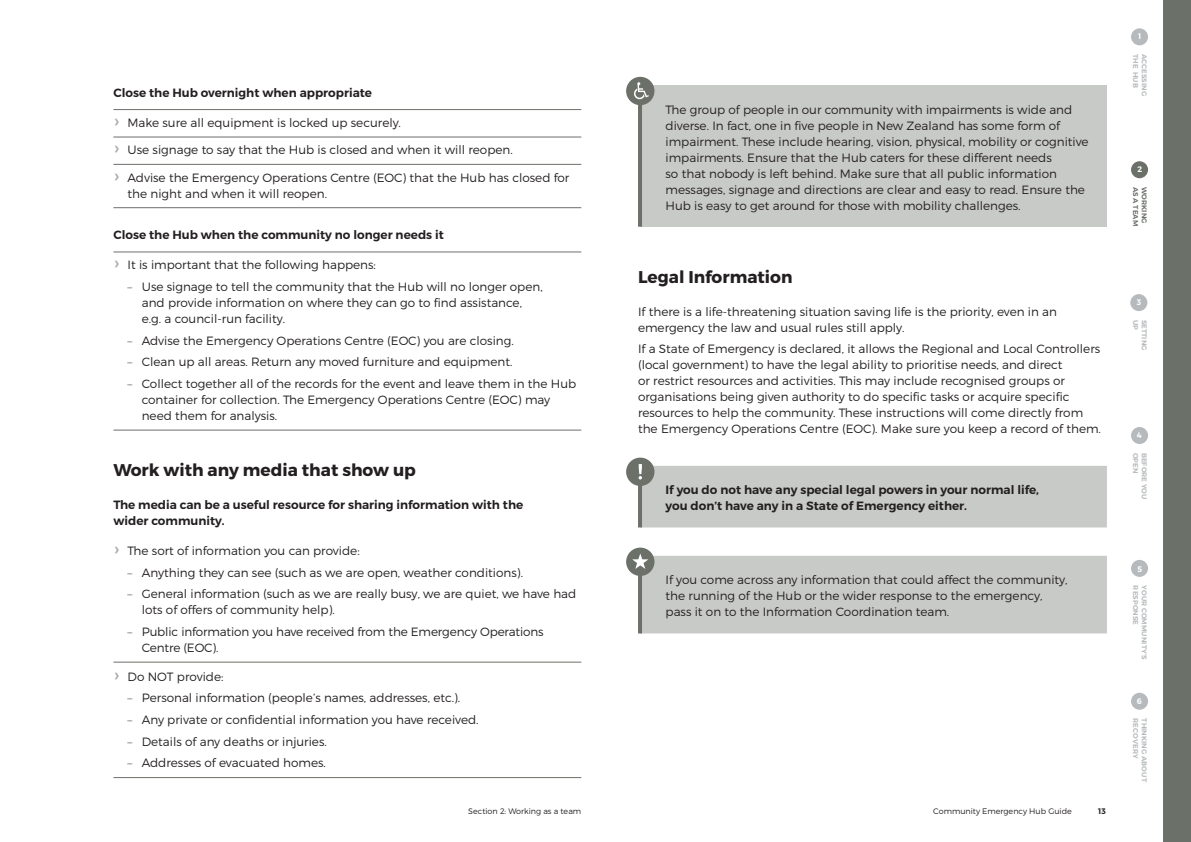
<style>
.page{position:relative;width:1191px;height:842px;background:#fff}
.page>*{position:absolute;margin:0;border:0;box-sizing:border-box;transform-origin:0 0}
.Heading_3{font:700 17px "Montserrat";color:#231f20}
.Table_spacing{font:300 12px/16px "Montserrat";color:#231f20}
.Body{font:300 12px/16px "Montserrat";color:#231f20}
.Body-2{font:600 12px/16px "Montserrat";color:#231f20}
.Task_Body_-_between{font:600 12px "Montserrat";color:#231f20}
.Task_Body_-_before_c{font:600 12px/16px "Montserrat";color:#231f20}
.t1{font:300 8px "Montserrat";color:#231f20}
.t2{font:600 8px "Montserrat";color:#fff}
.t3{font:600 8px "Montserrat";color:#231f20}
.t4{font:600 7px "Montserrat";letter-spacing:.01em;color:#b6babc}
.t5{font:600 7px "Montserrat";letter-spacing:.01em;color:#6b7069}
.s1{font-weight:400;font-size:19px;color:#aaada9}
.s2{color:#6b7069}
</style>
<div class="page">
<div style="left:1162px;top:0;width:29px;height:842px;background:#6b7069"></div>
<div style="left:1131px;top:28px;width:17px;height:17px;background:#b6babc;border-radius:50%"></div>
<div style="left:1131px;top:161px;width:17px;height:17px;background:#6b7069;border-radius:50%"></div>
<div style="left:1130px;top:294px;width:17px;height:17px;background:#b6babc;border-radius:50%"></div>
<div style="left:1131px;top:427px;width:17px;height:17px;background:#b6babc;border-radius:50%"></div>
<div style="left:1131px;top:560px;width:17px;height:17px;background:#b6babc;border-radius:50%"></div>
<div style="left:1131px;top:693px;width:17px;height:17px;background:#b6babc;border-radius:50%"></div>
<hr style="left:113px;top:109px;width:468px;height:1px;background:#6b7069">
<hr style="left:113px;top:137px;width:468px;height:1px;background:#6b7069">
<hr style="left:113px;top:164px;width:468px;height:1px;background:#6b7069">
<hr style="left:113px;top:207px;width:468px;height:1px;background:#6b7069">
<hr style="left:113px;top:252px;width:468px;height:1px;background:#6b7069">
<hr style="left:113px;top:430px;width:468px;height:1px;background:#6b7069">
<hr style="left:113px;top:662px;width:468px;height:1px;background:#6b7069">
<hr style="left:113px;top:777px;width:468px;height:1px;background:#6b7069">
<div style="left:640px;top:85px;width:467px;height:142px;background:#c8cac7"></div>
<hr style="left:638px;top:85px;width:4px;height:142px;background:#6b7069">
<svg style="left:640px;top:466px;width:467px;height:167px;fill:#c8cac7"></svg>
<hr style="left:638px;top:466px;width:4px;height:61px;background:#6b7069">
<hr style="left:638px;top:556px;width:4px;height:77px;background:#6b7069">
<div style="left:626px;top:77px;width:28px;height:28px;background:#6b7069;border-radius:50%"></div>
<svg style="left:634px;top:82px;width:15px;height:17px"></svg>
<div style="left:626px;top:458px;width:28px;height:28px;background:#6b7069;border-radius:50%"></div>
<svg style="left:638px;top:464px;width:4px;height:15px"></svg>
<div style="left:626px;top:548px;width:28px;height:28px;background:#6b7069;border-radius:50%"></div>
<svg style="left:632px;top:553px;width:16px;height:16px"></svg>
<p class="Task_Body_-_between" style="left:113px;top:85px;width:260px">Close the Hub overnight when appropriate</p>
<p class="Table_spacing" style="left:113px;top:114px;width:289px"><span class="s1">›</span> Make sure all equipment is locked up securely.</p>
<p class="Table_spacing" style="left:113px;top:142px;width:401px"><span class="s1">›</span> Use signage to say that the Hub is closed and when it will reopen.</p>
<p class="Table_spacing" style="left:128px;top:169px;width:443px;text-indent:-14px"><span class="s1">›</span> Advise the Emergency Operations Centre (EOC) that the Hub has closed for the night and when it will reopen.</p>
<p class="Task_Body_-_between" style="left:113px;top:227px;width:332px">Close the Hub when the community no longer needs it</p>
<p class="Table_spacing" style="left:113px;top:257px;width:264px"><span class="s1">›</span> It is important that the following happens:</p>
<p class="Table_spacing" style="left:142px;top:278px;width:402px;text-indent:-14px"><span class="s2">–</span> Use signage to tell the community that the Hub will no longer open, and provide information on where they can go to find assistance, e.g. a council-run facility.</p>
<p class="Table_spacing" style="left:128px;top:332px;width:388px"><span class="s2">–</span> Advise the Emergency Operations Centre (EOC) you are closing.</p>
<p class="Table_spacing" style="left:128px;top:354px;width:386px"><span class="s2">–</span> Clean up all areas. Return any moved furniture and equipment.</p>
<p class="Table_spacing" style="left:142px;top:375px;width:436px;text-indent:-14px"><span class="s2">–</span> Collect together all of the records for the event and leave them in the Hub container for collection. The Emergency Operations Centre (EOC) may need them for analysis.</p>
<p class="Heading_3" style="left:113px;top:459px;width:304px">Work with any media that show up</p>
<p class="Task_Body_-_before_c" style="left:113px;top:497px;width:411px">The media can be a useful resource for sharing information with the wider community.</p>
<p class="Table_spacing" style="left:113px;top:542px;width:248px"><span class="s1">›</span> The sort of information you can provide:</p>
<p class="Table_spacing" style="left:128px;top:564px;width:397px"><span class="s2">–</span> Anything they can see (such as we are open, weather conditions).</p>
<p class="Table_spacing" style="left:142px;top:586px;width:436px;text-indent:-14px"><span class="s2">–</span> General information (such as we are really busy, we are quiet, we have had lots of offers of community help).</p>
<p class="Table_spacing" style="left:142px;top:623px;width:403px;text-indent:-14px"><span class="s2">–</span> Public information you have received from the Emergency Operations<br>Centre (EOC).</p>
<p class="Table_spacing" style="left:113px;top:668px;width:112px"><span class="s1">›</span> Do NOT provide:</p>
<p class="Table_spacing" style="left:128px;top:690px;width:334px"><span class="s2">–</span> Personal information (people’s names, addresses, etc.).</p>
<p class="Table_spacing" style="left:128px;top:712px;width:352px"><span class="s2">–</span> Any private or confidential information you have received.</p>
<p class="Table_spacing" style="left:128px;top:733px;width:201px"><span class="s2">–</span> Details of any deaths or injuries.</p>
<p class="Table_spacing" style="left:128px;top:755px;width:200px"><span class="s2">–</span> Addresses of evacuated homes.</p>
<p class="Table_spacing" style="left:665px;top:101px;width:424px">The group of people in our community with impairments is wide and diverse. In fact, one in five people in New Zealand has some form of impairment. These include hearing, vision, physical, mobility or cognitive impairments. Ensure that the Hub caters for these different needs<br>so that nobody is left behind. Make sure that all public information messages, signage and directions are clear and easy to read. Ensure the Hub is easy to get around for those with mobility challenges.</p>
<p class="Heading_3" style="left:638px;top:266px;width:156px">Legal Information</p>
<p class="Body" style="left:638px;top:303px;width:420px">If there is a life-threatening situation saving life is the priority, even in an emergency the law and usual rules still apply.</p>
<p class="Body" style="left:638px;top:341px;width:464px">If a State of Emergency is declared, it allows the Regional and Local Controllers (local government) to have the legal ability to prioritise needs, and direct<br>or restrict resources and activities. This may include recognised groups or organisations being given authority to do specific tasks or acquire specific resources to help the community. These instructions will come directly from the Emergency Operations Centre (EOC). Make sure you keep a record of them.</p>
<p class="Body-2" style="left:665px;top:482px;width:375px">If you do not have any special legal powers in your normal life, you don’t have any in a State of Emergency either.</p>
<p class="Table_spacing" style="left:665px;top:572px;width:403px">If you come across any information that could affect the community, the running of the Hub or the wider response to the emergency, pass it on to the Information Coordination team.</p>
<p class="t1" style="left:468px;top:806px;width:115px">Section 2: Working as a team</p>
<p class="t1" style="left:933px;top:806px;width:140px">Community Emergency Hub Guide</p>
<p class="t3" style="left:1098px;top:806px;width:9px">13</p>
<p class="t2" style="left:1138px;top:31px;width:5px">1</p>
<p class="t4" style="left:1140px;top:54px;width:35px;rotate:90deg">THE HUB</p>
<p class="t4" style="left:1148px;top:54px;width:43px;rotate:90deg">ACCESSING</p>
<p class="t2" style="left:1137px;top:164px;width:6px">2</p>
<p class="t5" style="left:1140px;top:187px;width:41px;rotate:90deg">AS A TEAM</p>
<p class="t5" style="left:1148px;top:187px;width:38px;rotate:90deg">WORKING</p>
<p class="t2" style="left:1136px;top:297px;width:6px">3</p>
<p class="t4" style="left:1140px;top:320px;width:12px;rotate:90deg">UP</p>
<p class="t4" style="left:1148px;top:320px;width:32px;rotate:90deg">SETTING</p>
<p class="t2" style="left:1137px;top:430px;width:6px">4</p>
<p class="t4" style="left:1140px;top:452px;width:22px;rotate:90deg">OPEN</p>
<p class="t4" style="left:1148px;top:452px;width:48px;rotate:90deg">BEFORE YOU</p>
<p class="t2" style="left:1137px;top:564px;width:6px">5</p>
<p class="t4" style="left:1140px;top:585px;width:41px;rotate:90deg">RESPONSE</p>
<p class="t4" style="left:1148px;top:585px;width:76px;rotate:90deg">YOUR COMMUNITY’S</p>
<p class="t2" style="left:1137px;top:696px;width:7px">6</p>
<p class="t4" style="left:1140px;top:718px;width:41px;rotate:90deg">RECOVERY</p>
<p class="t4" style="left:1148px;top:718px;width:65px;rotate:90deg">THINKING ABOUT</p>
</div>
